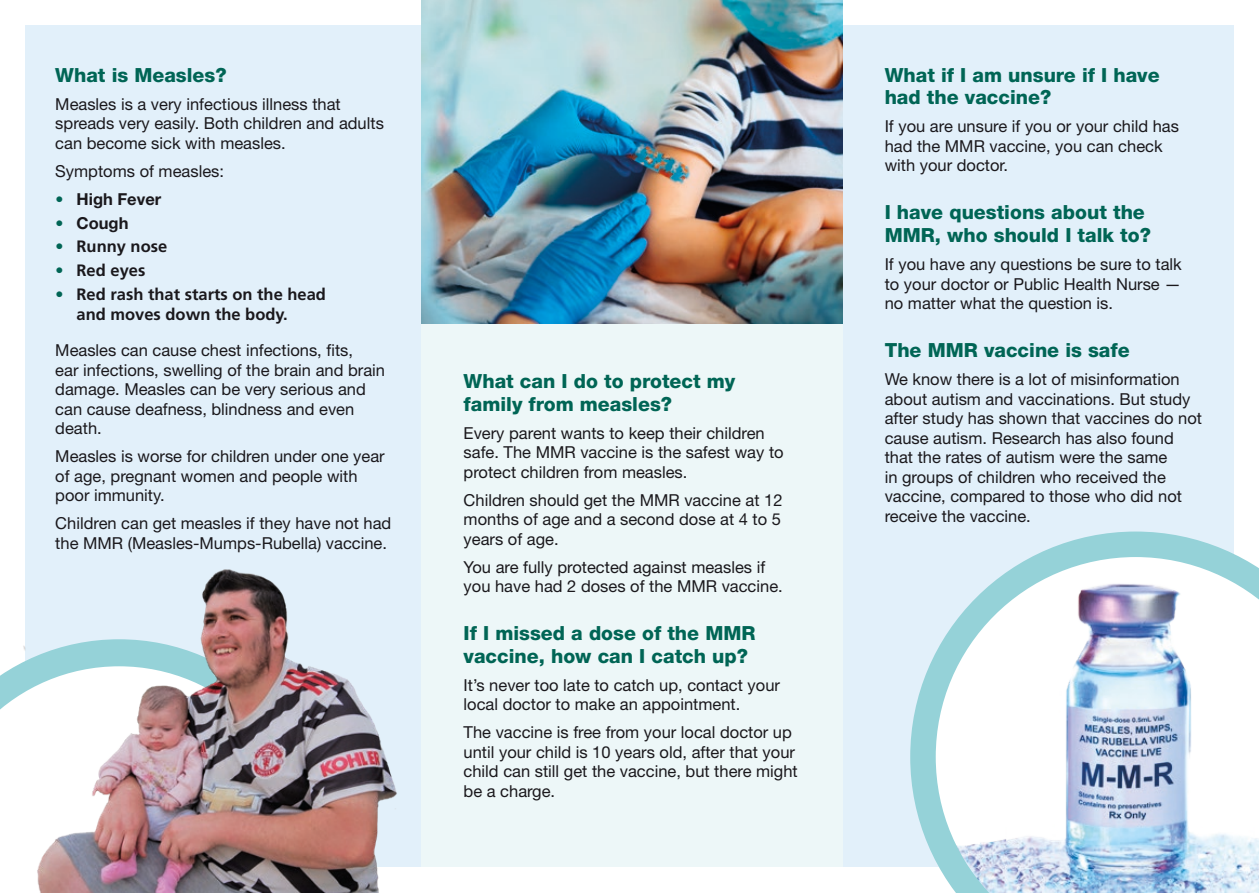
<style>
.page{position:relative;width:1259px;height:893px;background:#fff}
.page>*{position:absolute;margin:0;border:0;box-sizing:border-box;transform-origin:0 0}
.green_heads_13{font:800 19.5px/22.5px "Helvetica Neue LT Std";color:#006555}
.Body_copy_11_4{font:16.5px/19.5px "Helvetica Neue LT Std";color:#1a181c}
.t1{font:700 16.5px/19.5px "Frutiger LT Std";color:#1a181c}
.t2{font:700 16.5px "Helvetica Neue LT Std";color:#1a181c}
.s1{font-family:"Frutiger LT Std";font-weight:300;font-style:italic;color:#006555}
.s2{font-weight:300;font-style:italic;color:#006555}
</style>
<div class="page">
<div style="left:26px;top:26px;width:395px;height:841px;background:#e2f0fa"></div>
<div style="left:842px;top:26px;width:391px;height:841px;background:#e2f0fa"></div>
<div style="left:421px;top:26px;width:421px;height:841px;background:#edf7f8"></div>
<svg style="left:910px;top:531px;width:349px;height:362px"></svg>
<svg style="left:0;top:666px;width:18px;height:44px"></svg>
<img style="left:421px;top:0;width:421px;height:323px">
<img style="left:18px;top:554px;width:379px;height:339px">
<p class="green_heads_13" style="left:55px;top:64px;width:173px">What is Measles?</p>
<p class="Body_copy_11_4" style="left:55px;top:94px;width:330px">Measles is a very infectious illness that spreads very easily. Both children and adults can become sick with measles.</p>
<p class="Body_copy_11_4" style="left:55px;top:161px;width:170px">Symptoms of measles:</p>
<p class="t2" style="left:55px;top:189px;width:107px"><span class="s1">•</span> High Fever</p>
<p class="t2" style="left:55px;top:213px;width:75px"><span class="s1">•</span> Cough</p>
<p class="t1" style="left:55px;top:237px;width:114px"><span class="s2">•</span> Runny nose</p>
<p class="t1" style="left:55px;top:261px;width:92px"><span class="s2">•</span> Red eyes</p>
<p class="t1" style="left:77px;top:285px;width:251px;text-indent:-21px"><span class="s2">•</span> Red rash that starts on the head and moves down the body.</p>
<p class="Body_copy_11_4" style="left:55px;top:340px;width:331px">Measles can cause chest infections, fits,<br>ear infections, swelling of the brain and brain damage. Measles can be very serious and can cause deafness, blindness and even death.</p>
<p class="Body_copy_11_4" style="left:55px;top:446px;width:331px">Measles is worse for children under one year of age, pregnant women and people with poor immunity.</p>
<p class="Body_copy_11_4" style="left:55px;top:513px;width:337px">Children can get measles if they have not had the MMR (Measles-Mumps-Rubella) vaccine.</p>
<p class="green_heads_13" style="left:463px;top:370px;width:273px">What can I do to protect my family from measles?</p>
<p class="Body_copy_11_4" style="left:463px;top:423px;width:321px">Every parent wants to keep their children safe. The MMR vaccine is the safest way to protect children from measles.</p>
<p class="Body_copy_11_4" style="left:463px;top:490px;width:320px;text-align:justify">Children should get the MMR vaccine at 12 months of age and a second dose at 4 to 5 years of age.</p>
<p class="Body_copy_11_4" style="left:463px;top:557px;width:321px">You are fully protected against measles if you have had 2 doses of the MMR vaccine.</p>
<p class="green_heads_13" style="left:463px;top:622px;width:293px">If I missed a dose of the MMR vaccine, how can I catch up?</p>
<p class="Body_copy_11_4" style="left:463px;top:675px;width:318px">It’s never too late to catch up, contact your local doctor to make an appointment.</p>
<p class="Body_copy_11_4" style="left:463px;top:722px;width:336px">The vaccine is free from your local doctor up until your child is 10 years old, after that your child can still get the vaccine, but there might be a charge.</p>
<p class="green_heads_13" style="left:884px;top:64px;width:276px">What if I am unsure if I have had the vaccine?</p>
<p class="Body_copy_11_4" style="left:884px;top:117px;width:296px">If you are unsure if you or your child has had the MMR vaccine, you can check with your doctor.</p>
<p class="green_heads_13" style="left:884px;top:201px;width:268px">I have questions about the<br>MMR, who should I talk to?</p>
<p class="Body_copy_11_4" style="left:884px;top:254px;width:299px;text-align:justify">If you have any questions be sure to talk to your doctor or Public Health Nurse — no matter what the question is.</p>
<p class="green_heads_13" style="left:884px;top:339px;width:246px">The MMR vaccine is safe</p>
<p class="Body_copy_11_4" style="left:884px;top:369px;width:319px">We know there is a lot of misinformation about autism and vaccinations. But study after study has shown that vaccines do not cause autism. Research has also found that the rates of autism were the same<br>in groups of children who received the vaccine, compared to those who did not receive the vaccine.</p>
</div>
